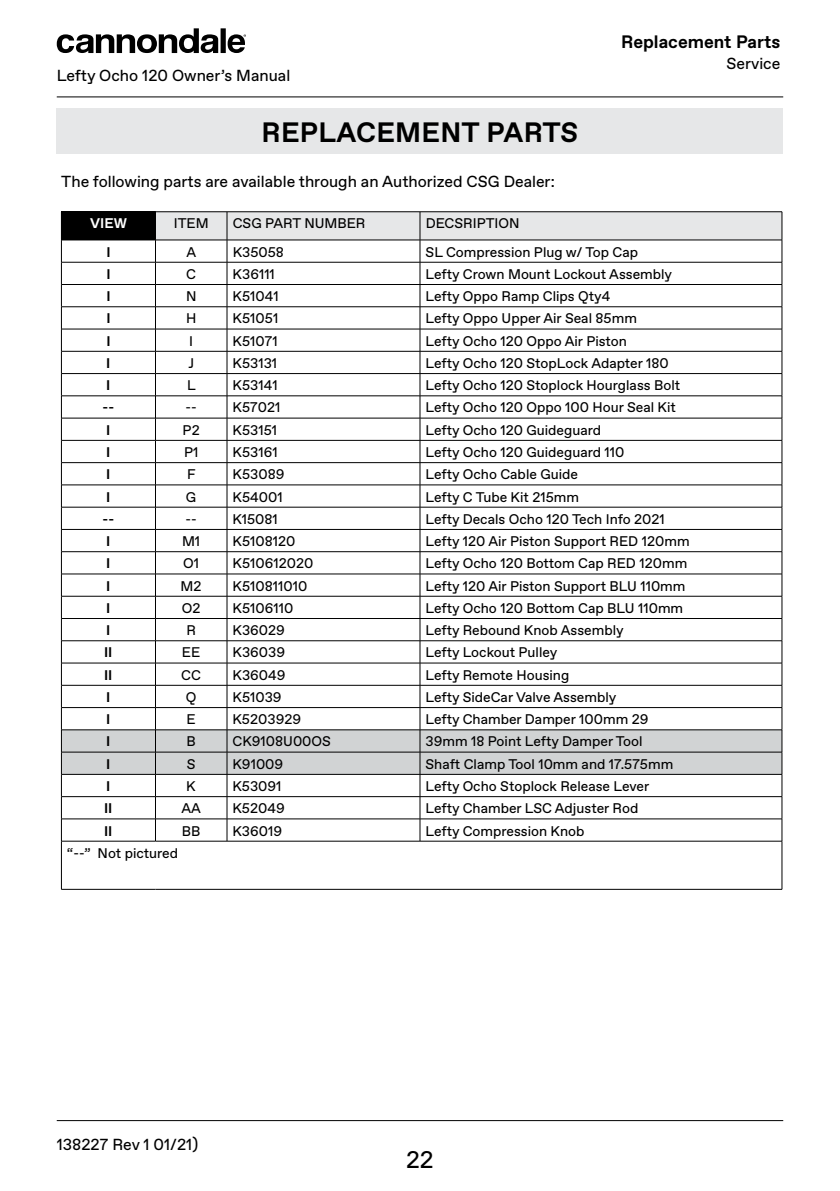
<style>
.page{position:relative;width:840px;height:1191px;background:#fff}
.page>*{position:absolute;margin:0;border:0;box-sizing:border-box;transform-origin:0 0}
.t1{font:700 28px "Favorit";letter-spacing:.01em;color:#000}
.t2{font:24px "Favorit";color:#000}
.t3{font:700 18px "Favorit";color:#000}
.t4{font:16px "Favorit";color:#000}
.t5{font:14px "Favorit";color:#000}
.t6{font:700 14px "Favorit";color:#000}
.t7{font:700 14px "Favorit";color:#fff}
</style>
<div class="page">
<hr style="left:57px;top:96px;width:725px;height:1px;background:#000">
<hr style="left:57px;top:1120px;width:725px;height:1px;background:#000">
<div style="left:220px;top:28px;width:6px;height:25px;background:#000"></div>
<svg style="left:57px;top:28px;width:161px;height:25px"></svg>
<svg style="left:227px;top:34px;width:19px;height:19px"></svg>
<div style="left:57px;top:108px;width:725px;height:46px;background:#e6e7e8"></div>
<hr style="left:61px;top:211px;width:94px;height:1px;background:#000">
<hr style="left:155px;top:211px;width:72px;height:1px;background:#000">
<hr style="left:227px;top:211px;width:193px;height:1px;background:#000">
<hr style="left:420px;top:211px;width:361px;height:1px;background:#000">
<svg style="left:61px;top:212px;width:721px;height:629px"></svg>
<hr style="left:61px;top:841px;width:94px;height:1px;background:#000">
<hr style="left:61px;top:841px;width:1px;height:48px;background:#000">
<hr style="left:155px;top:841px;width:72px;height:1px;background:#000">
<hr style="left:227px;top:841px;width:193px;height:1px;background:#000">
<hr style="left:420px;top:841px;width:361px;height:1px;background:#000">
<hr style="left:781px;top:841px;width:1px;height:48px;background:#000">
<hr style="left:61px;top:889px;width:94px;height:1px;background:#000">
<hr style="left:155px;top:889px;width:72px;height:1px;background:#000">
<hr style="left:227px;top:889px;width:193px;height:1px;background:#000">
<hr style="left:420px;top:889px;width:361px;height:1px;background:#000">
<p class="t4" style="left:57px;top:65px;width:235px">Lefty Ocho 120 Owner’s Manual</p>
<p class="t3" style="left:620px;top:30px;width:161px">Replacement Parts</p>
<p class="t4" style="left:726px;top:53px;width:55px">Service</p>
<h1 class="t1" style="left:261px;top:113px;width:318px">REPLACEMENT PARTS</h1>
<p class="t4" style="left:61px;top:170px;width:494px">The following parts are available through an Authorized CSG Dealer:</p>
<p class="t7" style="left:90px;top:214px;width:38px">VIEW</p>
<p class="t5" style="left:174px;top:214px;width:36px">ITEM</p>
<p class="t5" style="left:232px;top:214px;width:134px">CSG PART NUMBER</p>
<p class="t5" style="left:425px;top:214px;width:95px">DECSRIPTION</p>
<p class="t6" style="left:106px;top:242px;width:6px">I</p>
<p class="t5" style="left:186px;top:242px;width:11px">A</p>
<p class="t5" style="left:232px;top:242px;width:53px">K35058</p>
<p class="t5" style="left:425px;top:242px;width:214px">SL Compression Plug w/ Top Cap</p>
<p class="t6" style="left:106px;top:265px;width:6px">I</p>
<p class="t5" style="left:186px;top:265px;width:11px">C</p>
<p class="t5" style="left:232px;top:265px;width:44px">K36111</p>
<p class="t5" style="left:425px;top:265px;width:248px">Lefty Crown Mount Lockout Assembly</p>
<p class="t6" style="left:106px;top:287px;width:6px">I</p>
<p class="t5" style="left:186px;top:287px;width:12px">N</p>
<p class="t5" style="left:232px;top:287px;width:48px">K51041</p>
<p class="t5" style="left:425px;top:287px;width:186px">Lefty Oppo Ramp Clips Qty4</p>
<p class="t6" style="left:106px;top:309px;width:6px">I</p>
<p class="t5" style="left:186px;top:309px;width:12px">H</p>
<p class="t5" style="left:232px;top:309px;width:47px">K51051</p>
<p class="t5" style="left:425px;top:309px;width:213px">Lefty Oppo Upper Air Seal 85mm</p>
<p class="t6" style="left:106px;top:331px;width:6px">I</p>
<p class="t5" style="left:189px;top:331px;width:5px">I</p>
<p class="t5" style="left:232px;top:331px;width:47px">K51071</p>
<p class="t5" style="left:425px;top:331px;width:203px">Lefty Ocho 120 Oppo Air Piston</p>
<p class="t6" style="left:106px;top:354px;width:6px">I</p>
<p class="t5" style="left:188px;top:354px;width:7px">J</p>
<p class="t5" style="left:232px;top:354px;width:46px">K53131</p>
<p class="t5" style="left:425px;top:354px;width:244px">Lefty Ocho 120 StopLock Adapter 180</p>
<p class="t6" style="left:106px;top:376px;width:6px">I</p>
<p class="t5" style="left:187px;top:376px;width:10px">L</p>
<p class="t5" style="left:232px;top:376px;width:46px">K53141</p>
<p class="t5" style="left:425px;top:376px;width:256px">Lefty Ocho 120 Stoplock Hourglass Bolt</p>
<p class="t6" style="left:102px;top:398px;width:13px">--</p>
<p class="t5" style="left:185px;top:398px;width:13px">--</p>
<p class="t5" style="left:232px;top:398px;width:49px">K57021</p>
<p class="t5" style="left:425px;top:398px;width:252px">Lefty Ocho 120 Oppo 100 Hour Seal Kit</p>
<p class="t6" style="left:106px;top:420px;width:6px">I</p>
<p class="t5" style="left:182px;top:420px;width:19px">P2</p>
<p class="t5" style="left:232px;top:420px;width:46px">K53151</p>
<p class="t5" style="left:425px;top:420px;width:177px">Lefty Ocho 120 Guideguard</p>
<p class="t6" style="left:106px;top:443px;width:6px">I</p>
<p class="t5" style="left:184px;top:443px;width:16px">P1</p>
<p class="t5" style="left:232px;top:443px;width:47px">K53161</p>
<p class="t5" style="left:425px;top:443px;width:200px">Lefty Ocho 120 Guideguard 110</p>
<p class="t6" style="left:106px;top:465px;width:6px">I</p>
<p class="t5" style="left:187px;top:465px;width:10px">F</p>
<p class="t5" style="left:232px;top:465px;width:53px">K53089</p>
<p class="t5" style="left:425px;top:465px;width:154px">Lefty Ocho Cable Guide</p>
<p class="t6" style="left:106px;top:487px;width:6px">I</p>
<p class="t5" style="left:186px;top:487px;width:12px">G</p>
<p class="t5" style="left:232px;top:487px;width:52px">K54001</p>
<p class="t5" style="left:425px;top:487px;width:155px">Lefty C Tube Kit 215mm</p>
<p class="t6" style="left:102px;top:509px;width:13px">--</p>
<p class="t5" style="left:185px;top:509px;width:13px">--</p>
<p class="t5" style="left:232px;top:509px;width:47px">K15081</p>
<p class="t5" style="left:425px;top:509px;width:241px">Lefty Decals Ocho 120 Tech Info 2021</p>
<p class="t6" style="left:106px;top:532px;width:6px">I</p>
<p class="t5" style="left:182px;top:532px;width:20px">M1</p>
<p class="t5" style="left:232px;top:532px;width:64px">K5108120</p>
<p class="t5" style="left:425px;top:532px;width:265px">Lefty 120 Air Piston Support RED 120mm</p>
<p class="t6" style="left:106px;top:554px;width:6px">I</p>
<p class="t5" style="left:183px;top:554px;width:17px">O1</p>
<p class="t5" style="left:232px;top:554px;width:82px">K510612020</p>
<p class="t5" style="left:425px;top:554px;width:263px">Lefty Ocho 120 Bottom Cap RED 120mm</p>
<p class="t6" style="left:106px;top:576px;width:6px">I</p>
<p class="t5" style="left:180px;top:576px;width:22px">M2</p>
<p class="t5" style="left:232px;top:576px;width:76px">K510811010</p>
<p class="t5" style="left:425px;top:576px;width:261px">Lefty 120 Air Piston Support BLU 110mm</p>
<p class="t6" style="left:106px;top:598px;width:6px">I</p>
<p class="t5" style="left:182px;top:598px;width:20px">O2</p>
<p class="t5" style="left:232px;top:598px;width:62px">K5106110</p>
<p class="t5" style="left:425px;top:598px;width:259px">Lefty Ocho 120 Bottom Cap BLU 110mm</p>
<p class="t6" style="left:106px;top:621px;width:6px">I</p>
<p class="t5" style="left:186px;top:621px;width:11px">R</p>
<p class="t5" style="left:232px;top:621px;width:54px">K36029</p>
<p class="t5" style="left:425px;top:621px;width:199px">Lefty Rebound Knob Assembly</p>
<p class="t6" style="left:104px;top:643px;width:10px">II</p>
<p class="t5" style="left:182px;top:643px;width:20px">EE</p>
<p class="t5" style="left:232px;top:643px;width:54px">K36039</p>
<p class="t5" style="left:425px;top:643px;width:133px">Lefty Lockout Pulley</p>
<p class="t6" style="left:104px;top:665px;width:10px">II</p>
<p class="t5" style="left:181px;top:665px;width:21px">CC</p>
<p class="t5" style="left:232px;top:665px;width:54px">K36049</p>
<p class="t5" style="left:425px;top:665px;width:145px">Lefty Remote Housing</p>
<p class="t6" style="left:106px;top:687px;width:6px">I</p>
<p class="t5" style="left:186px;top:687px;width:12px">Q</p>
<p class="t5" style="left:232px;top:687px;width:51px">K51039</p>
<p class="t5" style="left:425px;top:687px;width:192px">Lefty SideCar Valve Assembly</p>
<p class="t6" style="left:106px;top:710px;width:6px">I</p>
<p class="t5" style="left:186px;top:710px;width:11px">E</p>
<p class="t5" style="left:232px;top:710px;width:70px">K5203929</p>
<p class="t5" style="left:425px;top:710px;width:224px">Lefty Chamber Damper 100mm 29</p>
<p class="t6" style="left:106px;top:732px;width:6px">I</p>
<p class="t5" style="left:186px;top:732px;width:11px">B</p>
<p class="t5" style="left:232px;top:732px;width:100px">CK9108U00OS</p>
<p class="t5" style="left:425px;top:732px;width:218px">39mm 18 Point Lefty Damper Tool</p>
<p class="t6" style="left:106px;top:754px;width:6px">I</p>
<p class="t5" style="left:186px;top:754px;width:10px">S</p>
<p class="t5" style="left:232px;top:754px;width:52px">K91009</p>
<p class="t5" style="left:425px;top:754px;width:249px">Shaft Clamp Tool 10mm and 17.575mm</p>
<p class="t6" style="left:106px;top:776px;width:6px">I</p>
<p class="t5" style="left:186px;top:776px;width:11px">K</p>
<p class="t5" style="left:232px;top:776px;width:51px">K53091</p>
<p class="t5" style="left:425px;top:776px;width:225px">Lefty Ocho Stoplock Release Lever</p>
<p class="t6" style="left:104px;top:799px;width:10px">II</p>
<p class="t5" style="left:181px;top:799px;width:21px">AA</p>
<p class="t5" style="left:232px;top:799px;width:54px">K52049</p>
<p class="t5" style="left:425px;top:799px;width:214px">Lefty Chamber LSC Adjuster Rod</p>
<p class="t6" style="left:104px;top:821px;width:10px">II</p>
<p class="t5" style="left:182px;top:821px;width:20px">BB</p>
<p class="t5" style="left:232px;top:821px;width:51px">K36019</p>
<p class="t5" style="left:425px;top:821px;width:160px">Lefty Compression Knob</p>
<p class="t5" style="left:67px;top:843px;width:113px">“--” Not pictured</p>
<p class="t4" style="left:57px;top:1134px;width:143px">138227 Rev 1 01/21)</p>
<h2 class="t2" style="left:406px;top:1143px;width:29px">22</h2>
</div>
